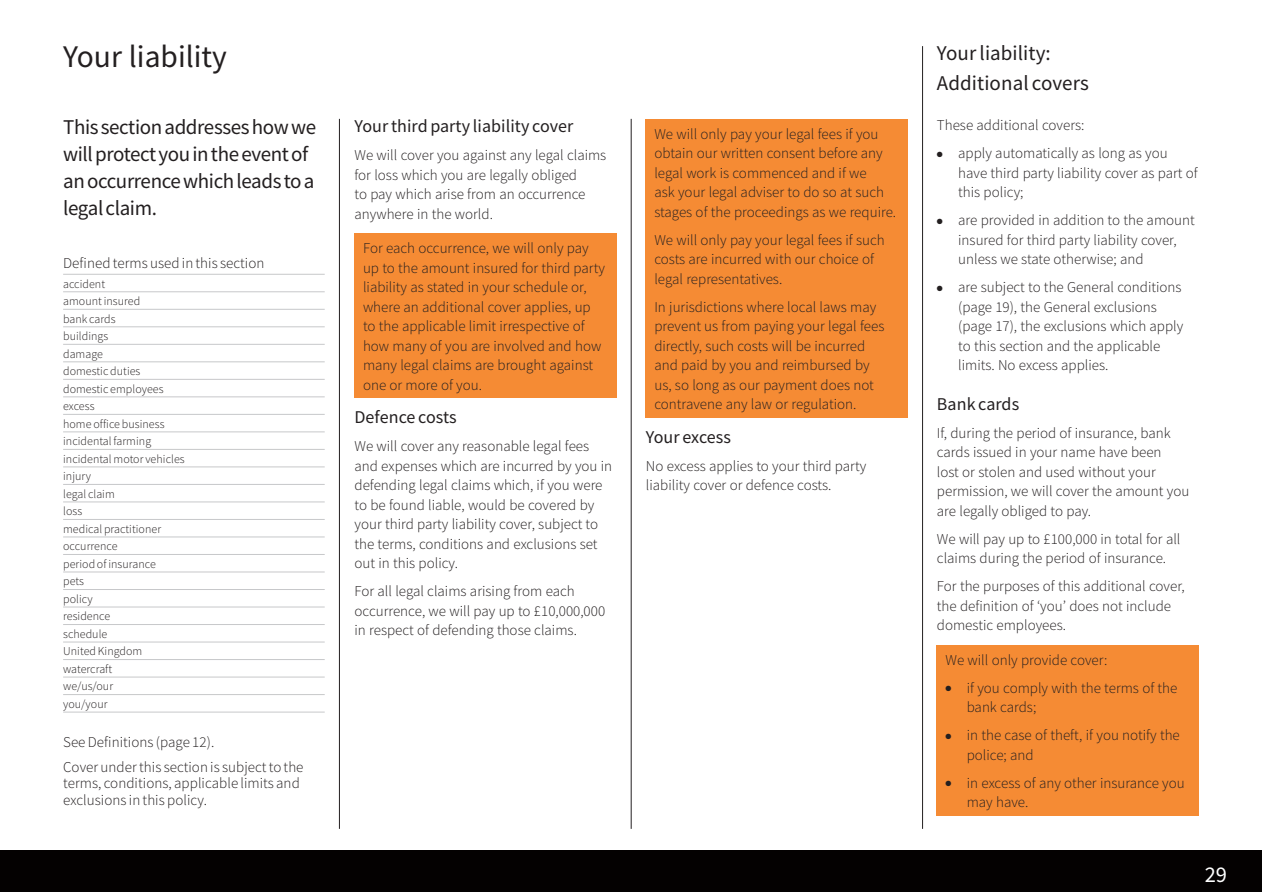
<style>
.page{position:relative;width:1262px;height:892px;background:#fff}
.page>*{position:absolute;margin:0;border:0;box-sizing:border-box;transform-origin:0 0}
.t1{font:31.5px "Source Sans Pro";color:#231f20}
.t2{font:22.5px "Source Sans Pro";color:#fff}
.t3{font:21px/27px "Source Sans Pro";letter-spacing:-.02em;color:#231f20}
.t4{font:21px/30px "Source Sans Pro";letter-spacing:.005em;color:#231f20}
.t5{font:18px "Source Sans Pro";letter-spacing:.005em;color:#231f20}
.t6{font:300 15px/19.5px "Source Sans Pro";color:#231f20}
.t7{font:300 12px/17.5px "Source Sans Pro";letter-spacing:.005em;color:#231f20}
</style>
<div class="page">
<div style="left:0;top:850px;width:1261px;height:42px;background:#040101"></div>
<hr style="left:339px;top:119px;width:1px;height:709px;background:#231f20">
<hr style="left:631px;top:119px;width:1px;height:709px;background:#231f20">
<hr style="left:922px;top:46px;width:1px;height:782px;background:#231f20">
<hr style="left:63px;top:694px;width:262px;height:1px;background:#c7c8ca">
<hr style="left:63px;top:711px;width:262px;height:1px;background:#c7c8ca">
<hr style="left:63px;top:274px;width:262px;height:1px;background:#c7c8ca">
<hr style="left:63px;top:291px;width:262px;height:1px;background:#c7c8ca">
<hr style="left:63px;top:309px;width:262px;height:1px;background:#c7c8ca">
<hr style="left:63px;top:326px;width:262px;height:1px;background:#c7c8ca">
<hr style="left:63px;top:344px;width:262px;height:1px;background:#c7c8ca">
<hr style="left:63px;top:361px;width:262px;height:1px;background:#c7c8ca">
<hr style="left:63px;top:379px;width:262px;height:1px;background:#c7c8ca">
<hr style="left:63px;top:396px;width:262px;height:1px;background:#c7c8ca">
<hr style="left:63px;top:414px;width:262px;height:1px;background:#c7c8ca">
<hr style="left:63px;top:431px;width:262px;height:1px;background:#c7c8ca">
<hr style="left:63px;top:449px;width:262px;height:1px;background:#c7c8ca">
<hr style="left:63px;top:466px;width:262px;height:1px;background:#c7c8ca">
<hr style="left:63px;top:484px;width:262px;height:1px;background:#c7c8ca">
<hr style="left:63px;top:501px;width:262px;height:1px;background:#c7c8ca">
<hr style="left:63px;top:519px;width:262px;height:1px;background:#c7c8ca">
<hr style="left:63px;top:536px;width:262px;height:1px;background:#c7c8ca">
<hr style="left:63px;top:554px;width:262px;height:1px;background:#c7c8ca">
<hr style="left:63px;top:571px;width:262px;height:1px;background:#c7c8ca">
<hr style="left:63px;top:589px;width:262px;height:1px;background:#c7c8ca">
<hr style="left:63px;top:606px;width:262px;height:1px;background:#c7c8ca">
<hr style="left:63px;top:624px;width:262px;height:1px;background:#c7c8ca">
<hr style="left:63px;top:641px;width:262px;height:1px;background:#c7c8ca">
<hr style="left:63px;top:659px;width:262px;height:1px;background:#c7c8ca">
<hr style="left:63px;top:676px;width:262px;height:1px;background:#c7c8ca">
<div style="left:354px;top:233px;width:262px;height:165px;background:#f58b34"></div>
<div style="left:646px;top:119px;width:262px;height:299px;background:#f58b34"></div>
<div style="left:937px;top:645px;width:261px;height:170px;background:#f58b34"></div>
<h1 class="t1" style="left:63px;top:36px;width:165px">Your liability</h1>
<h3 class="t4" style="left:937px;top:38px;width:153px">Your liability:<br>Additional covers</h3>
<h3 class="t3" style="left:63px;top:114px;width:254px">This section addresses how we will protect you in the event of an occurrence which leads to a legal claim.</h3>
<p class="t6" style="left:63px;top:253px;width:203px">Defined terms used in this section</p>
<p class="t7" style="left:63px;top:275px;width:123px">accident<br>amount insured<br>bank cards<br>buildings<br>damage<br>domestic duties domestic employees excess<br>home office business incidental farming incidental motor vehicles injury<br>legal claim<br>loss<br>medical practitioner occurrence<br>period of insurance<br>pets<br>policy<br>residence<br>schedule<br>United Kingdom watercraft<br>we/us/our<br>you/your</p>
<p class="t6" style="left:63px;top:729px;width:242px;line-height:25px">See Definitions (page 12).<br>Cover under this section is subject to the</p>
<p class="t6" style="left:63px;top:775px;width:238px;line-height:16.5px">terms, conditions, applicable limits and exclusions in this policy.</p>
<p class="t5" style="left:354px;top:115px;width:220px">Your third party liability cover</p>
<p class="t6" style="left:354px;top:146px;width:253px">We will cover you against any legal claims for loss which you are legally obliged<br>to pay which arise from an occurrence anywhere in the world.</p>
<p class="t6" style="left:363px;top:238px;width:243px">For each occurrence, we will only pay up to the amount insured for third party liability as stated in your schedule or, where an additional cover applies, up to the applicable limit irrespective of how many of you are involved and how many legal claims are brought against one or more of you.</p>
<p class="t5" style="left:354px;top:406px;width:104px">Defence costs</p>
<p class="t6" style="left:354px;top:436px;width:259px">We will cover any reasonable legal fees and expenses which are incurred by you in defending legal claims which, if you were to be found liable, would be covered by your third party liability cover, subject to the terms, conditions and exclusions set out in this policy.</p>
<p class="t6" style="left:354px;top:581px;width:252px">For all legal claims arising from each occurrence, we will pay up to £10,000,000 in respect of defending those claims.</p>
<p class="t6" style="left:654px;top:124px;width:243px">We will only pay your legal fees if you obtain our written consent before any legal work is commenced and if we<br>ask your legal adviser to do so at such stages of the proceedings as we require.</p>
<p class="t6" style="left:654px;top:230px;width:232px">We will only pay your legal fees if such costs are incurred with our choice of legal representatives.</p>
<p class="t6" style="left:654px;top:297px;width:231px">In jurisdictions where local laws may prevent us from paying your legal fees directly, such costs will be incurred and paid by you and reimbursed by us, so long as our payment does not contravene any law or regulation.</p>
<p class="t5" style="left:646px;top:425px;width:87px">Your excess</p>
<p class="t6" style="left:646px;top:456px;width:222px">No excess applies to your third party liability cover or defence costs.</p>
<p class="t6" style="left:937px;top:115px;width:149px">These additional covers:</p>
<p class="t6" style="left:958px;top:143px;width:241px;text-indent:-21px">● apply automatically as long as you have third party liability cover as part of this policy;</p>
<p class="t6" style="left:958px;top:210px;width:238px;text-indent:-21px">● are provided in addition to the amount insured for third party liability cover, unless we state otherwise; and</p>
<p class="t6" style="left:958px;top:277px;width:227px;text-indent:-21px">● are subject to the General conditions (page 19), the General exclusions (page 17), the exclusions which apply to this section and the applicable limits. No excess applies.</p>
<p class="t5" style="left:937px;top:392px;width:84px">Bank cards</p>
<p class="t6" style="left:937px;top:423px;width:254px">If, during the period of insurance, bank cards issued in your name have been<br>lost or stolen and used without your permission, we will cover the amount you are legally obliged to pay.</p>
<p class="t6" style="left:937px;top:529px;width:245px">We will pay up to £100,000 in total for all claims during the period of insurance.</p>
<p class="t6" style="left:937px;top:576px;width:249px">For the purposes of this additional cover, the definition of ‘you’ does not include domestic employees.</p>
<p class="t6" style="left:945px;top:650px;width:163px">We will only provide cover:</p>
<p class="t6" style="left:966px;top:678px;width:212px;text-indent:-21px">● if you comply with the terms of the bank cards;</p>
<p class="t6" style="left:966px;top:725px;width:215px;text-indent:-21px">● in the case of theft, if you notify the police; and</p>
<p class="t6" style="left:966px;top:773px;width:219px;text-indent:-21px">● in excess of any other insurance you may have.</p>
<h2 class="t2" style="left:1204px;top:860px;width:24px">29</h2>
</div>
